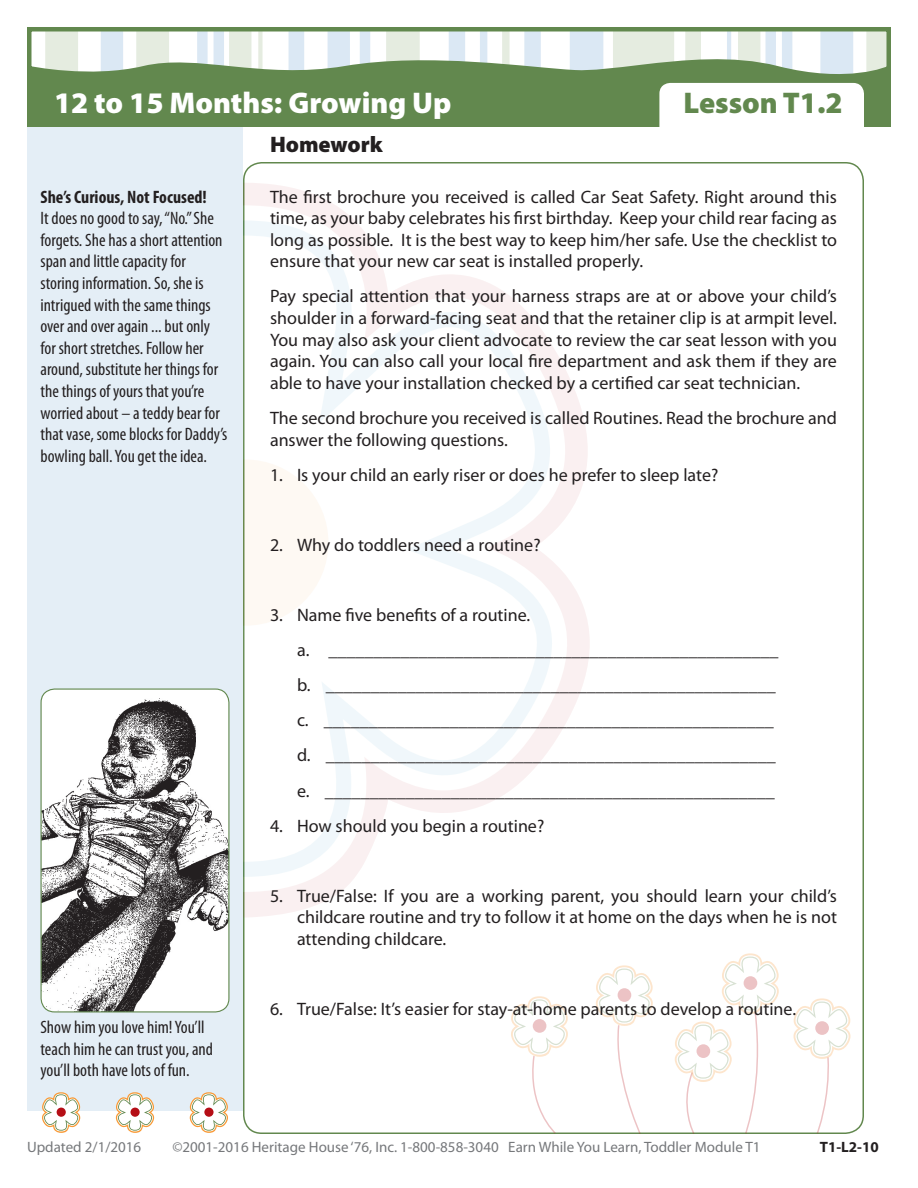
<style>
.page{position:relative;width:918px;height:1188px;background:#fff}
.page>*{position:absolute;margin:0;border:0;box-sizing:border-box;transform-origin:0 0}
.t1{font:900 30px "Myriad Pro";color:#fff}
.t2{font:900 30px "Myriad Pro";color:#62884e}
.Page_Heading_-_Small{font:900 22.5px "Myriad Pro";letter-spacing:-.005em;color:#231f20}
.Regular_Text{font:18px/21.6px "Myriad Pro";color:#231f20;text-align:justify}
.Regular_Text_Tabbed{font:18px/21.6px "Myriad Pro";color:#231f20;text-align:justify}
.Left_Text{font:condensed 18px/21.6px "Myriad Pro";color:#231f20}
.Left_Text-2{font:700 condensed 18px "Myriad Pro";color:#231f20}
.t3{font:15px "Myriad Pro";color:#76787b}
.t4{font:700 15px "Myriad Pro";color:#231f20}
</style>
<div class="page">
<svg style="left:243px;top:183px;width:96px;height:735px;fill:#faf0f1"></svg>
<svg style="left:243px;top:205px;width:347px;height:687px"></svg>
<svg style="left:243px;top:220px;width:309px;height:657px"></svg>
<svg style="left:243px;top:236px;width:298px;height:626px"></svg>
<div style="left:162px;top:460px;width:166px;height:166px;background:#fef9f3;border-radius:50%"></div>
<div style="left:27px;top:100px;width:216px;height:1011px;background:#e4eef6"></div>
<div style="left:27px;top:27px;width:864px;height:99px;background:#62884e"></div>
<svg style="left:674px;top:953px;width:105px;height:181px"></svg>
<div style="left:697px;top:1044px;width:13px;height:14px;background:#ecc3c5;border-radius:50%"></div>
<svg style="left:596px;top:965px;width:57px;height:169px"></svg>
<div style="left:618px;top:988px;width:13px;height:14px;background:#ecc3c5;border-radius:50%"></div>
<svg style="left:511px;top:996px;width:57px;height:138px"></svg>
<div style="left:533px;top:1019px;width:13px;height:14px;background:#ecc3c5;border-radius:50%"></div>
<svg style="left:42px;top:1092px;width:39px;height:41px"></svg>
<div style="left:57px;top:1108px;width:9px;height:9px;background:#b50e16;border-radius:50%"></div>
<svg style="left:115px;top:1092px;width:40px;height:41px"></svg>
<div style="left:130px;top:1108px;width:10px;height:9px;background:#b50e16;border-radius:50%"></div>
<svg style="left:189px;top:1092px;width:39px;height:41px"></svg>
<div style="left:204px;top:1108px;width:10px;height:9px;background:#b50e16;border-radius:50%"></div>
<div style="left:659px;top:83px;width:205px;height:57px;background:#fff;border-radius:11px"></div>
<svg style="left:31px;top:31px;width:856px;height:61px"></svg>
<svg style="left:793px;top:998px;width:71px;height:136px"></svg>
<img style="left:41px;top:690px;width:187px;height:322px">
<div style="left:41px;top:688px;width:189px;height:324px;border:1px solid #62884e;border-radius:14px"></div>
<h1 class="t1" style="left:54px;top:86px;width:399px">12 to 15 Months: Growing Up</h1>
<h1 class="t2" style="left:683px;top:86px;width:161px">Lesson T1.2</h1>
<p class="Left_Text-2" style="left:40px;top:187px;width:168px">She’s Curious, Not Focused!</p>
<p class="Left_Text" style="left:40px;top:208px;width:189px">It does no good to say, “No.” She forgets. She has a short attention span and little capacity for storing information. So, she is intrigued with the same things over and over again ... but only for short stretches. Follow her around, substitute her things for the things of yours that you’re worried about – a teddy bear for that vase, some blocks for Daddy’s bowling ball. You get the idea.</p>
<p class="Left_Text" style="left:40px;top:1017px;width:174px">Show him you love him! You’ll teach him he can trust you, and you’ll both have lots of fun.</p>
<p class="Page_Heading_-_Small" style="left:270px;top:132px;width:114px">Homework</p>
<p class="Regular_Text" style="left:270px;top:186px;width:569px">The first brochure you received is called Car Seat Safety. Right around this time, as your baby celebrates his first birthday. Keep your child rear facing as long as possible. It is the best way to keep him/her safe. Use the checklist to ensure that your new car seat is installed properly.</p>
<p class="Regular_Text" style="left:270px;top:286px;width:568px">Pay special attention that your harness straps are at or above your child’s shoulder in a forward-facing seat and that the retainer clip is at armpit level.<br>You may also ask your client advocate to review the car seat lesson with you again. You can also call your local fire department and ask them if they are able to have your installation checked by a certified car seat technician.</p>
<p class="Regular_Text" style="left:270px;top:407px;width:568px">The second brochure you received is called Routines. Read the brochure and answer the following questions.</p>
<p class="Regular_Text_Tabbed" style="left:270px;top:464px;width:450px">1. Is your child an early riser or does he prefer to sleep late?</p>
<p class="Regular_Text_Tabbed" style="left:270px;top:534px;width:272px">2. Why do toddlers need a routine?</p>
<p class="Regular_Text_Tabbed" style="left:270px;top:605px;width:262px">3. Name five benefits of a routine.</p>
<p class="Regular_Text_Tabbed" style="left:297px;top:640px;width:483px">a. __________________________________________________</p>
<p class="Regular_Text_Tabbed" style="left:297px;top:675px;width:480px">b. __________________________________________________</p>
<p class="Regular_Text_Tabbed" style="left:297px;top:710px;width:478px">c. __________________________________________________</p>
<p class="Regular_Text_Tabbed" style="left:297px;top:745px;width:480px">d. __________________________________________________</p>
<p class="Regular_Text_Tabbed" style="left:297px;top:780px;width:479px">e. __________________________________________________</p>
<p class="Regular_Text_Tabbed" style="left:270px;top:815px;width:276px">4. How should you begin a routine?</p>
<p class="Regular_Text_Tabbed" style="left:297px;top:885px;width:542px;text-indent:-27px">5. True/False: If you are a working parent, you should learn your child’s childcare routine and try to follow it at home on the days when he is not attending childcare.</p>
<p class="Regular_Text_Tabbed" style="left:270px;top:999px;width:528px">6. True/False: It’s easier for stay-at-home parents to develop a routine.</p>
<p class="t3" style="left:27px;top:1139px;width:116px">Updated 2/1/2016</p>
<p class="t3" style="left:172px;top:1139px;width:590px">©2001-2016 Heritage House ‘76, Inc. 1-800-858-3040 Earn While You Learn, Toddler Module T1</p>
<p class="t4" style="left:820px;top:1139px;width:60px">T1-L2-10</p>
</div>
